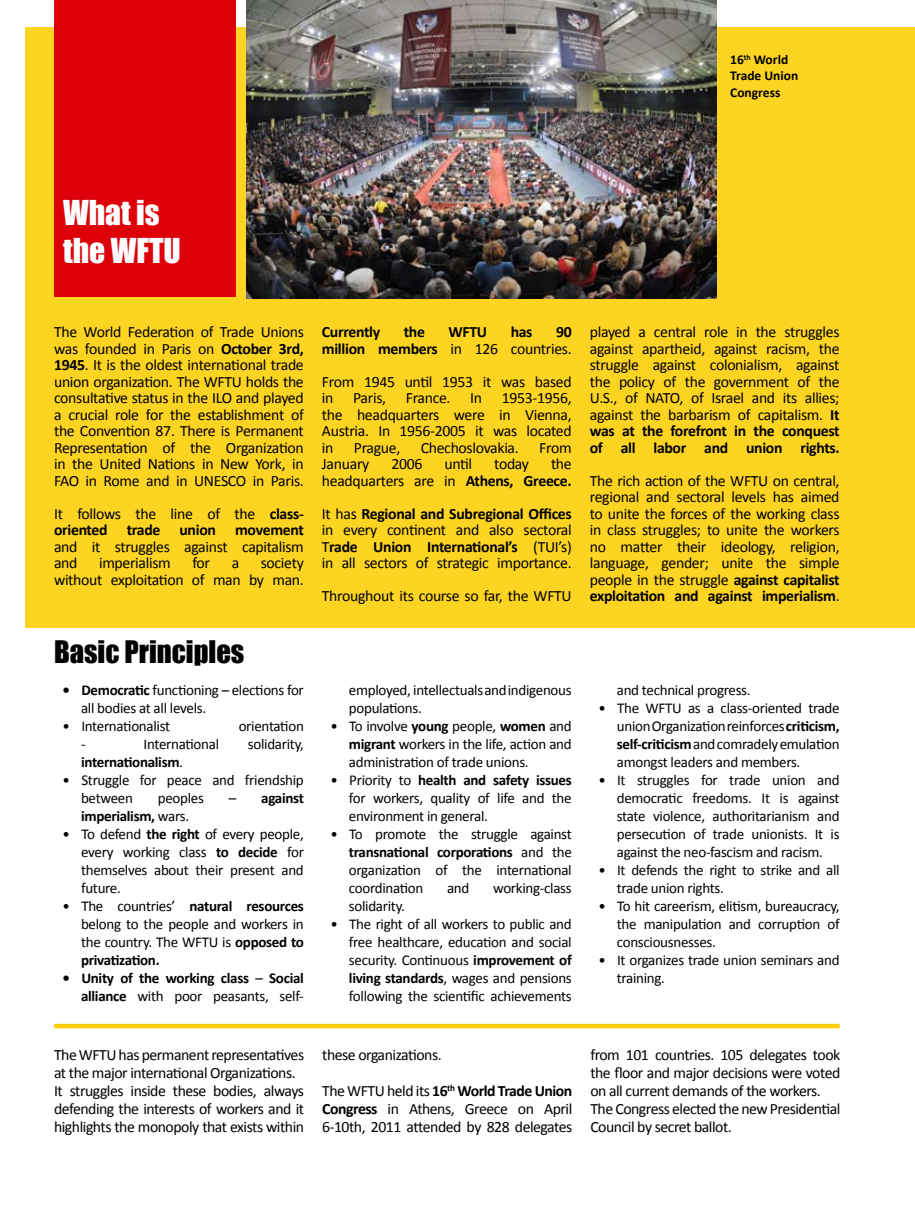
<style>
.page{position:relative;width:915px;height:1212px;background:#fff}
.page>*{position:absolute;margin:0;border:0;box-sizing:border-box;transform-origin:0 0}
.t1{font:31.5px/37.8px "Impact";color:#fff}
.t2{font:28.5px "Impact";color:#000}
.t3{font:15.75px/16.5px "Calibri";letter-spacing:-.03em;color:#000;text-align:justify}
.t4{font:700 15.75px/16.5px "Calibri";letter-spacing:-.02em;color:#000}
.t5{font:15px/18px "Calibri";letter-spacing:-.02em;color:#000;text-align:justify}
.t6{font:700 15px/18px "Calibri";letter-spacing:-.02em;color:#000;text-align:right}
.t7{font:700 13.5px/16.2px "Calibri";color:#000}
.s1{font-weight:700}
.s2{font-weight:400}
</style>
<div class="page">
<div style="left:26px;top:28px;width:888px;height:1098px;background:#fdd422"></div>
<div style="left:55px;top:0;width:181px;height:297px;background:#dd0009"></div>
<div style="left:0;top:629px;width:914px;height:583px;background:#fff"></div>
<img style="left:246px;top:0;width:470px;height:298px">
<hr style="left:54px;top:1024px;width:785px;height:4px;background:#ffcd00">
<p class="t7" style="left:730px;top:52px;width:70px">16<sup>th</sup> World<br>Trade Union<br>Congress</p>
<h1 class="t1" style="left:63px;top:193px;width:119px">What is the WFTU</h1>
<p class="t3" style="left:54px;top:324px;width:251px">The World Federation of Trade Unions was founded in Paris on <span class="s1">October 3rd, 1945</span>. It is the oldest international trade union organization. The WFTU holds the consultative status in the ILO and played a crucial role for the establishment of the Convention 87. There is Permanent Representation of the Organization in the United Nations in New York, in FAO in Rome and in UNESCO in Paris.</p>
<p class="t4" style="left:54px;top:505px;width:251px"><span class="s2">It follows the line of the</span> class&shy;oriented trade union movement</p>
<p class="t3" style="left:54px;top:538px;width:251px">and it struggles against capitalism and</p>
<p class="t3" style="left:99px;top:555px;width:73px">imperialism</p>
<p class="t3" style="left:192px;top:555px;width:19px">for</p>
<p class="t3" style="left:231px;top:555px;width:9px">a</p>
<p class="t3" style="left:54px;top:555px;width:251px;text-align:right">society<br>without exploitation of man by man.</p>
<h2 class="t2" style="left:54px;top:629px;width:192px">Basic Principles</h2>
<p class="t5" style="left:81px;top:681px;width:224px;text-indent:-18px"><span class="s1">• Democratic</span> functioning – elections for all bodies at all levels.</p>
<p class="t5" style="left:63px;top:717px;width:109px">• Internationalist</p>
<p class="t5" style="left:238px;top:717px;width:67px">orientation</p>
<p class="t5" style="left:81px;top:735px;width:6px">-</p>
<p class="t5" style="left:143px;top:735px;width:77px">International</p>
<p class="t5" style="left:248px;top:735px;width:57px">solidarity,</p>
<p class="t6" style="left:81px;top:753px;width:103px">internationalism<span class="s2">.</span></p>
<p class="t5" style="left:81px;top:771px;width:224px;text-indent:-18px">• Struggle for peace and friendship between</p>
<p class="t5" style="left:158px;top:789px;width:48px">peoples</p>
<p class="t6" style="left:229px;top:789px;width:77px"><span class="s2">–</span> against</p>
<p class="t6" style="left:81px;top:807px;width:110px">imperialism, <span class="s2">wars.</span></p>
<p class="t5" style="left:81px;top:825px;width:224px;text-indent:-19px">• To defend <span class="s1">the right</span> of every people, every working class <span class="s1">to decide</span> for themselves about their present and future.</p>
<p class="t5" style="left:81px;top:897px;width:224px;text-indent:-18px">• The countries’ <span class="s1">natural resources </span>belong to the people and workers in the country. The WFTU is <span class="s1">opposed to privatization.</span></p>
<p class="t6" style="left:63px;top:969px;width:243px">• Unity of the working class <span class="s2">–</span> Social alliance <span class="s2">with poor peasants, self-</span></p>
<p class="t4" style="left:322px;top:324px;width:60px">Currently</p>
<p class="t4" style="left:403px;top:324px;width:23px">the</p>
<p class="t4" style="left:448px;top:324px;width:40px">WFTU</p>
<p class="t4" style="left:510px;top:324px;width:23px">has</p>
<p class="t4" style="left:322px;top:324px;width:251px;text-align:right">90<br>million members <span class="s2">in 126 countries.</span></p>
<p class="t3" style="left:322px;top:373px;width:251px">From 1945 until 1953 it was based in Paris, France. In 1953-1956, the headquarters were in Vienna, Austria. In 1956-2005 it was located in</p>
<p class="t3" style="left:354px;top:439px;width:48px">Prague,</p>
<p class="t3" style="left:420px;top:439px;width:100px">Chechoslovakia.</p>
<p class="t3" style="left:539px;top:439px;width:34px">From</p>
<p class="t3" style="left:322px;top:456px;width:49px">January</p>
<p class="t3" style="left:391px;top:456px;width:32px">2006</p>
<p class="t3" style="left:444px;top:456px;width:29px">until</p>
<p class="t3" style="left:494px;top:456px;width:36px">today</p>
<p class="t3" style="left:322px;top:456px;width:251px;text-align:right">the<br>headquarters are in <span class="s1">Athens, Greece.</span></p>
<p class="t3" style="left:322px;top:505px;width:251px">It has <span class="s1">Regional and Subregional Offices </span>in every continent and also sectoral T<span class="s1">rade Union International’s</span> (TUI’s) in all sectors of strategic importance.</p>
<p class="t3" style="left:322px;top:588px;width:251px">Throughout its course so far, the WFTU</p>
<p class="t5" style="left:349px;top:681px;width:224px">employed, intellectuals and indigenous populations.</p>
<p class="t5" style="left:349px;top:717px;width:224px;text-indent:-19px">• To involve <span class="s1">young</span> people, <span class="s1">women</span> and <span class="s1">migrant</span> workers in the life, action and administration of trade unions.</p>
<p class="t5" style="left:349px;top:771px;width:224px;text-indent:-18px">• Priority to <span class="s1">health and safety issues </span>for workers, quality of life and the environment in general.</p>
<p class="t5" style="left:349px;top:825px;width:224px;text-indent:-18px">• To promote the struggle against <span class="s1">transnational corporations</span> and the organization of the international coordination</p>
<p class="t5" style="left:447px;top:879px;width:24px">and</p>
<p class="t5" style="left:493px;top:879px;width:80px">working-class</p>
<p class="t5" style="left:349px;top:897px;width:57px">solidarity.</p>
<p class="t5" style="left:349px;top:915px;width:224px;text-indent:-18px">• The right of all workers to public and free healthcare, education and social security. Continuous <span class="s1">improvement of living standards</span>, wages and pensions following the scientific achievements</p>
<p class="t3" style="left:589px;top:324px;width:251px">played a central role in the struggles against apartheid, against racism, the struggle against colonialism, against the policy of the government of the U.S., of NATO, of Israel and its allies; against the barbarism of capitalism. <span class="s1">It was at the forefront in the conquest of all labor and union rights.</span></p>
<p class="t3" style="left:589px;top:472px;width:251px">The rich action of the WFTU on central, regional and sectoral levels has aimed to unite the forces of the working class in class struggles; to unite the workers no matter their ideology, religion, language, gender; unite the simple people in the struggle <span class="s1">against capitalist exploitation and against imperialism</span>.</p>
<p class="t5" style="left:616px;top:681px;width:135px">and technical progress.</p>
<p class="t5" style="left:616px;top:699px;width:224px;text-indent:-18px">• The WFTU as a class-oriented trade union Organization reinforces <span class="s1">criticism, self-criticism</span> and comradely emulation amongst leaders and members.</p>
<p class="t5" style="left:616px;top:771px;width:224px;text-indent:-18px">• It struggles for trade union and democratic freedoms. It is against state violence, authoritarianism and persecution of trade unionists. It is against the neo-fascism and racism.</p>
<p class="t5" style="left:616px;top:861px;width:224px;text-indent:-18px">• It defends the right to strike and all trade union rights.</p>
<p class="t5" style="left:616px;top:897px;width:224px;text-indent:-18px">• To hit careerism, elitism, bureaucracy, the manipulation and corruption of consciousnesses.</p>
<p class="t5" style="left:616px;top:951px;width:224px;text-indent:-18px">• It organizes trade union seminars and training.</p>
<p class="t3" style="left:54px;top:1046px;width:251px;line-height:18px;text-align:left">The WFTU has permanent representatives at the major international Organizations.<br>It struggles inside these bodies, always defending the interests of workers and it highlights the monopoly that exists within</p>
<p class="t3" style="left:322px;top:1047px;width:121px">these organizations.</p>
<p class="t3" style="left:322px;top:1082px;width:251px;line-height:18px">The WFTU held its <span class="s1">16</span><sup>th</sup> <span class="s1">World Trade Union Congress</span> in Athens, Greece on April 6-10th, 2011 attended by 828 delegates</p>
<p class="t3" style="left:590px;top:1046px;width:251px;line-height:18px;text-align:left">from 101 countries. 105 delegates took the floor and major decisions were voted on all current demands of the workers.<br>The Congress elected the new Presidential Council by secret ballot.</p>
</div>
